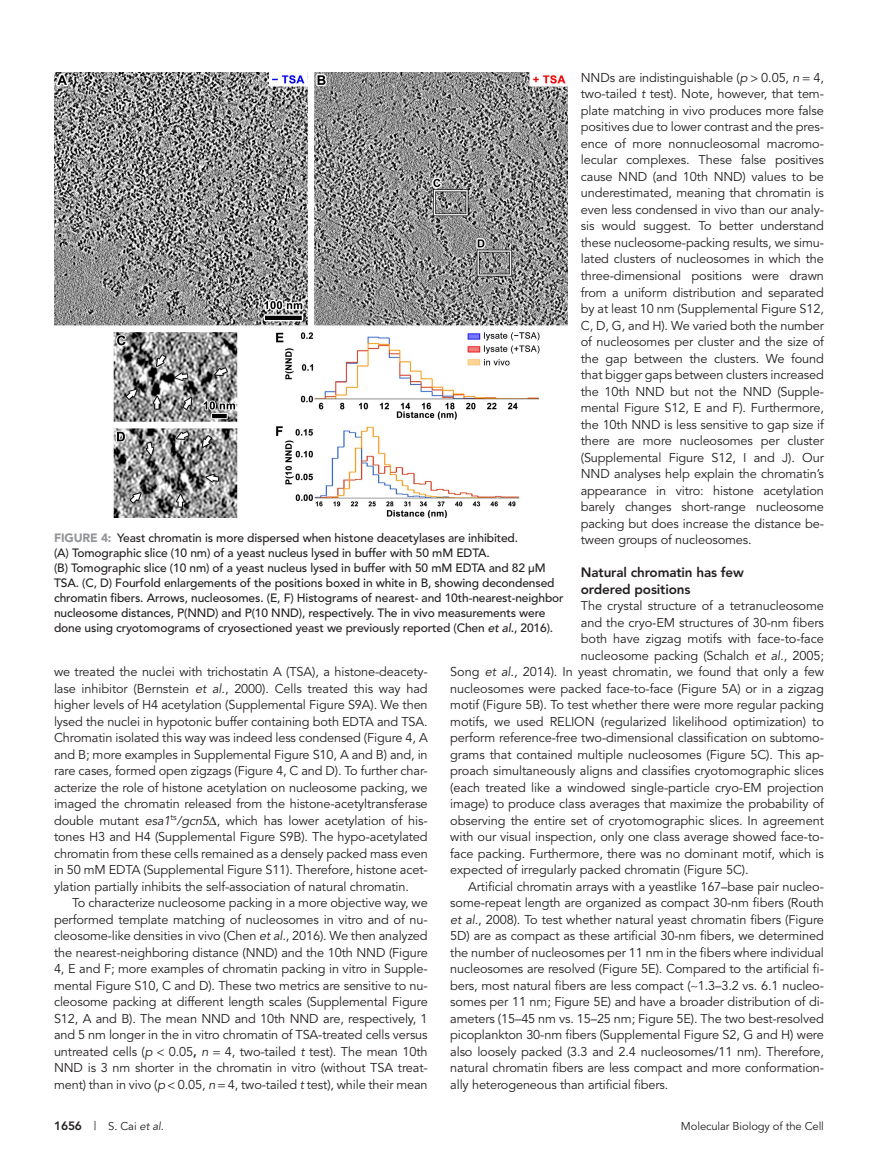
<style>
.page{position:relative;width:878px;height:1175px;background:#fff}
.page>*{position:absolute;margin:0;border:0;box-sizing:border-box;transform-origin:0 0}
.t1{font:800 13.5px/16.5px "Avenir";letter-spacing:-.01em;color:#231f20}
.Para{font:12.75px/16.5px "Avenir";letter-spacing:-.01em;color:#231f20;text-align:justify}
.ParaFL{font:12.75px/16.5px "Avenir";letter-spacing:-.005em;color:#231f20;text-align:justify}
.FigCaption{font:500 12px/15px "Avenir";letter-spacing:-.01em;color:#231f20}
.t2{font:11.25px "Avenir";letter-spacing:-.01em;color:#231f20}
.s1{font-style:italic}
.s2{font-weight:900;color:#939598}
.s3{font-weight:800}
.s4{font-weight:800;font-size:12px}
.s5{font-size:12px}
</style>
<div class="page">
<img style="left:54px;top:72px;width:513px;height:446px">
<p class="Para" style="left:580px;top:70px;width:245px">NNDs are indistinguishable (<span class="s1">p</span> 0.05, <span class="s1">n</span> 4, two-tailed <span class="s1">t</span> test). Note, however, that tem&shy;plate matching in vivo produces more false positives due to lower contrast and the pres&shy;ence of more nonnucleosomal macromo&shy;lecular complexes. These false positives cause NND (and 10th NND) values to be underestimated, meaning that chromatin is even less condensed in vivo than our analy&shy;sis would suggest. To better understand these nucleosome-packing results, we simu&shy;lated clusters of nucleosomes in which the three-dimensional positions were drawn from a uniform distribution and separated by at least 10 nm (Supplemental Figure S12, C, D, G, and H). We varied both the number of nucleosomes per cluster and the size of the gap between the clusters. We found that bigger gaps between clusters increased the 10th NND but not the NND (Supple&shy;mental Figure S12, E and F). Furthermore, the 10th NND is less sensitive to gap size if there are more nucleosomes per cluster (Supplemental Figure S12, I and J). Our NND analyses help explain the chromatin’s appearance in vitro: histone acetylation barely changes short-range nucleosome packing but does increase the distance be&shy;tween groups of nucleosomes.</p>
<h2 class="t1" style="left:580px;top:564px;width:165px">Natural chromatin has few ordered positions</h2>
<p class="ParaFL" style="left:580px;top:598px;width:244px">The crystal structure of a tetranucleosome</p>
<p class="ParaFL" style="left:580px;top:614px;width:244px">and the cryo-EM structures of 30-nm fibers</p>
<p class="ParaFL" style="left:580px;top:631px;width:245px">both have zigzag motifs with face-to-face</p>
<p class="ParaFL" style="left:580px;top:647px;width:244px">nucleosome packing (Schalch <span class="s1">et al.</span>, 2005;</p>
<p class="ParaFL" style="left:450px;top:664px;width:375px">Song <span class="s1">et al.</span>, 2014). In yeast chromatin, we found that only a few</p>
<p class="ParaFL" style="left:450px;top:680px;width:375px">nucleosomes were packed face-to-face (Figure 5A) or in a zigzag</p>
<p class="ParaFL" style="left:450px;top:697px;width:375px">motif (Figure 5B). To test whether there were more regular packing</p>
<p class="ParaFL" style="left:450px;top:713px;width:375px">motifs, we used RELION (regularized likelihood optimization) to</p>
<p class="ParaFL" style="left:450px;top:730px;width:375px">perform reference-free two-dimensional classification on subtomo-</p>
<p class="ParaFL" style="left:450px;top:746px;width:375px">grams that contained multiple nucleosomes (Figure 5C). This ap-</p>
<p class="ParaFL" style="left:450px;top:763px;width:375px">proach simultaneously aligns and classifies cryotomographic slices</p>
<p class="ParaFL" style="left:450px;top:779px;width:375px">(each treated like a windowed single-particle cryo-EM projection</p>
<p class="ParaFL" style="left:450px;top:796px;width:375px">image) to produce class averages that maximize the probability of</p>
<p class="ParaFL" style="left:450px;top:812px;width:375px">observing the entire set of cryotomographic slices. In agreement</p>
<p class="ParaFL" style="left:450px;top:829px;width:375px">with our visual inspection, only one class average showed face-to-</p>
<p class="ParaFL" style="left:450px;top:845px;width:375px">face packing. Furthermore, there was no dominant motif, which is</p>
<p class="ParaFL" style="left:450px;top:862px;width:300px">expected of irregularly packed chromatin (Figure 5C).</p>
<p class="Para" style="left:450px;top:878px;width:375px;text-indent:18px">Artificial chromatin arrays with a yeastlike 167–base pair nucleo&shy;some-repeat length are organized as compact 30-nm fibers (Routh <span class="s1">et al.</span>, 2008). To test whether natural yeast chromatin fibers (Figure 5D) are as compact as these artificial 30-nm fibers, we determined the number of nucleosomes per 11 nm in the fibers where individual nucleosomes are resolved (Figure 5E). Compared to the artificial fi&shy;bers, most natural fibers are less compact (∼1.3–3.2 vs. 6.1 nucleo&shy;somes per 11 nm; Figure 5E) and have a broader distribution of di&shy;ameters (15–45 nm vs. 15–25 nm; Figure 5E). The two best-resolved picoplankton 30-nm fibers (Supplemental Figure S2, G and H) were also loosely packed (3.3 and 2.4 nucleosomes/11 nm). Therefore, natural chromatin fibers are less compact and more conformation&shy;ally heterogeneous than artificial fibers.</p>
<p class="FigCaption" style="left:54px;top:530px;width:511px"><span class="s2">FIGURE 4:</span> Yeast chromatin is more dispersed when histone deacetylases are inhibited.<br>(A) Tomographic slice (10 nm) of a yeast nucleus lysed in buffer with 50 mM EDTA.<br>(B) Tomographic slice (10 nm) of a yeast nucleus lysed in buffer with 50 mM EDTA and 82 µM TSA. (C, D) Fourfold enlargements of the positions boxed in white in B, showing decondensed chromatin fibers. Arrows, nucleosomes. (E, F) Histograms of nearest- and 10th-nearest-neighbor nucleosome distances, P(NND) and P(10 NND), respectively. The in vivo measurements were done using cryotomograms of cryosectioned yeast we previously reported (Chen <span class="s1">et al.</span>, 2016).</p>
<p class="ParaFL" style="left:54px;top:664px;width:375px">we treated the nuclei with trichostatin A (TSA), a histone-deacety&shy;lase inhibitor (Bernstein <span class="s1">et al.</span>, 2000). Cells treated this way had higher levels of H4 acetylation (Supplemental Figure S9A). We then lysed the nuclei in hypotonic buffer containing both EDTA and TSA.<br>Chromatin isolated this way was indeed less condensed (Figure 4, A and B; more examples in Supplemental Figure S10, A and B) and, in rare cases, formed open zigzags (Figure 4, C and D). To further char&shy;acterize the role of histone acetylation on nucleosome packing, we imaged the chromatin released from the histone-acetyltransferase double mutant <span class="s1">esa1</span><sup>ts</sup><span class="s1">/gcn5</span> , which has lower acetylation of his&shy;tones H3 and H4 (Supplemental Figure S9B). The hypo-acetylated chromatin from these cells remained as a densely packed mass even in 50 mM EDTA (Supplemental Figure S11). Therefore, histone acet&shy;ylation partially inhibits the self-association of natural chromatin.</p>
<p class="Para" style="left:54px;top:895px;width:375px;text-indent:18px">To characterize nucleosome packing in a more objective way, we performed template matching of nucleosomes in vitro and of nu&shy;cleosome-like densities in vivo (Chen <span class="s1">et al.</span>, 2016). We then analyzed the nearest-neighboring distance (NND) and the 10th NND (Figure 4, E and F; more examples of chromatin packing in vitro in Supple&shy;mental Figure S10, C and D). These two metrics are sensitive to nu&shy;cleosome packing at different length scales (Supplemental Figure S12, A and B). The mean NND and 10th NND are, respectively, 1 and 5 nm longer in the in vitro chromatin of TSA-treated cells versus untreated cells (<span class="s1">p</span></p>
<p class="Para" style="left:54px;top:1043px;width:375px;text-indent:171px">4, two-tailed <span class="s1">t</span> test). The mean 10th NND is 3 nm shorter in the chromatin in vitro (without TSA treat&shy;ment) than in vivo (<span class="s1">p</span> 0.05, <span class="s1">n</span> 4, two-tailed <span class="s1">t</span> test), while their mean</p>
<p class="Para" style="left:169px;top:1043px;width:41px">0.05<span class="s3">,</span> <span class="s1">n</span></p>
<p class="t2" style="left:54px;top:1119px;width:111px"><span class="s4">1656</span> <span class="s5">|</span> S. Cai <span class="s1">et al</span>.</p>
<p class="t2" style="left:681px;top:1119px;width:144px">Molecular Biology of the Cell</p>
</div>
